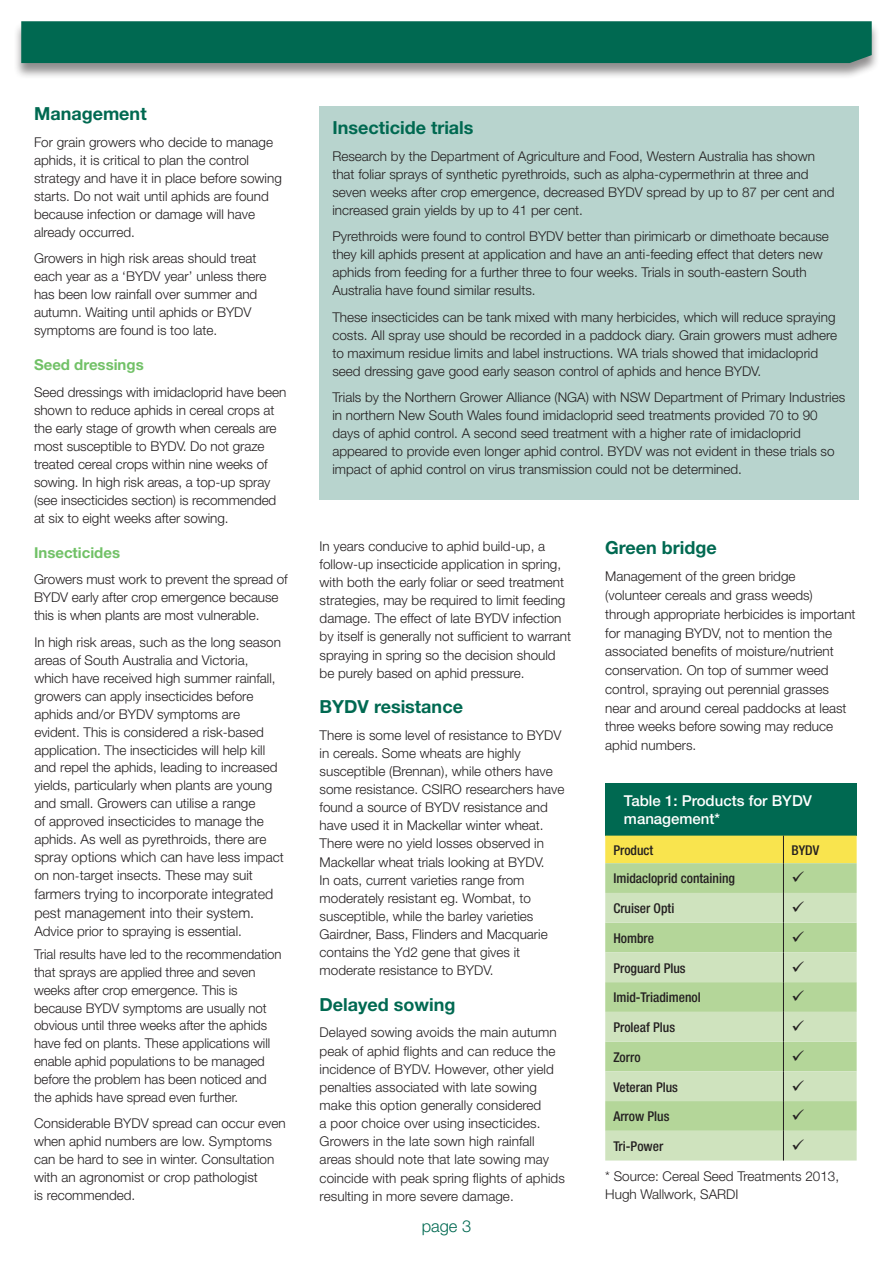
<style>
.page{position:relative;width:893px;height:1263px;background:#fff}
.page>*{position:absolute;margin:0;border:0;box-sizing:border-box;transform-origin:0 0}
._04__Crosshead_1{font:700 18px "Helvetica Neue";color:#006951}
._02__Head_title{font:300 16.5px "Helvetica Neue";color:#006951}
._04__Crosshead_2{font:500 15px/18px "Helvetica Neue";color:#fff}
._04__Crosshead_2-2{font:700 15px "Helvetica Neue";color:#71c167}
.Normal__Web{font:300 14.25px/18.9px "Helvetica Neue LT";color:#231f20}
.Normal__Web-2{font:300 14.1px "Helvetica Neue LT";color:#231f20}
.Normal__Web-3{font:300 13.5px/18px "Helvetica Neue";color:#231f20}
.t1{font:500 condensed 13.5px "Helvetica Neue";color:#231f20}
.s1{font-size:13.5px}
.s2{font-family:"Helvetica Neue";font-size:13.5px}
.s3{font-family:"Minion Pro";font-weight:400}
.s4{font-family:"Helvetica Neue LT"}
</style>
<div class="page">
<div style="left:13px;top:22px;width:867px;height:58px;background:#231f20;opacity:.5"></div>
<div style="left:21px;top:21px;width:851px;height:42px;background:#006951"></div>
<div style="left:605px;top:783px;width:252px;height:53px;background:#006951"></div>
<div style="left:605px;top:863px;width:252px;height:30px;background:#b4d699"></div>
<svg style="left:605px;top:893px;width:252px;height:267px;fill:#cfe3be"></svg>
<div style="left:605px;top:836px;width:252px;height:27px;background:#f9e44e"></div>
<hr style="left:783px;top:863px;width:1px;height:30px;background:#231f20">
<hr style="left:783px;top:893px;width:1px;height:30px;background:#231f20">
<svg style="left:783px;top:923px;width:1px;height:29px"></svg>
<hr style="left:783px;top:952px;width:1px;height:30px;background:#231f20">
<hr style="left:783px;top:982px;width:1px;height:30px;background:#231f20">
<svg style="left:783px;top:1012px;width:1px;height:29px"></svg>
<hr style="left:783px;top:1041px;width:1px;height:30px;background:#231f20">
<hr style="left:783px;top:1071px;width:1px;height:30px;background:#231f20">
<hr style="left:783px;top:1101px;width:1px;height:30px;background:#231f20">
<svg style="left:783px;top:1131px;width:1px;height:29px"></svg>
<div style="left:320px;top:106px;width:539px;height:394px;background:#b8d4ce"></div>
<svg style="left:793px;top:872px;width:11px;height:10px"></svg>
<svg style="left:793px;top:901px;width:11px;height:11px"></svg>
<svg style="left:793px;top:931px;width:11px;height:11px"></svg>
<svg style="left:793px;top:961px;width:11px;height:10px"></svg>
<svg style="left:793px;top:990px;width:11px;height:11px"></svg>
<svg style="left:793px;top:1020px;width:11px;height:11px"></svg>
<svg style="left:793px;top:1050px;width:11px;height:11px"></svg>
<svg style="left:793px;top:1080px;width:11px;height:10px"></svg>
<svg style="left:793px;top:1109px;width:11px;height:11px"></svg>
<svg style="left:793px;top:1139px;width:11px;height:11px"></svg>
<p class="_04__Crosshead_1" style="left:34px;top:103px;width:114px">Management</p>
<p class="Normal__Web-3" style="left:34px;top:133px;width:249px">For grain growers who decide to manage aphids, it is critical to plan the control strategy and have it in place before sowing starts. Do not wait until aphids are found because infection or damage will have already occurred.</p>
<p class="Normal__Web-3" style="left:34px;top:249px;width:234px">Growers in high risk areas should treat each year as a ‘BYDV year’ unless there has been low rainfall over summer and autumn. Waiting until aphids or BYDV symptoms are found is too late.</p>
<p class="_04__Crosshead_2-2" style="left:34px;top:356px;width:111px">Seed dressings</p>
<p class="Normal__Web-3" style="left:34px;top:383px;width:254px">Seed dressings with imidacloprid have been shown to reduce aphids in cereal crops at the early stage of growth when cereals are most susceptible to BYDV. Do not graze treated cereal crops within nine weeks of sowing. In high risk areas, a top-up spray (see insecticides section) is recommended at six to eight weeks after sowing.</p>
<p class="_04__Crosshead_2-2" style="left:34px;top:543px;width:88px">Insecticides</p>
<p class="Normal__Web-3" style="left:34px;top:570px;width:255px">Growers must work to prevent the spread of<br>BYDV early after crop emergence because this is when plants are most vulnerable.</p>
<p class="Normal__Web-3" style="left:34px;top:633px;width:248px">In high risk areas, such as the long season areas of South Australia and Victoria, which have received high summer rainfall, growers can apply insecticides before aphids and/or BYDV symptoms are evident. This is considered a risk-based application. The insecticides will help kill and repel the aphids, leading to increased yields, particularly when plants are young and small. Growers can utilise a range<br>of approved insecticides to manage the aphids. As well as pyrethroids, there are</p>
<p class="Normal__Web-2" style="left:34px;top:849px;width:251px">spray options which can <span class="s1">have</span> <span class="s2">less impact</span></p>
<p class="Normal__Web-3" style="left:34px;top:865px;width:220px">on non<span class="s3">-</span>target insects. These may suit</p>
<p class="Normal__Web" style="left:34px;top:884px;width:240px">farmers trying to incorporate integrated pest management into their system.</p>
<p class="Normal__Web-3" style="left:34px;top:922px;width:209px">Advice prior to spraying is essential.</p>
<p class="Normal__Web-3" style="left:34px;top:945px;width:249px">Trial results have led to the recommendation that sprays are applied three and seven weeks after crop emergence. This is because BYDV symptoms are usually not obvious until three weeks after the aphids have fed on plants. These applications will enable aphid populations to be managed before the problem has been noticed and the aphids have spread even further.</p>
<p class="Normal__Web-3" style="left:34px;top:1114px;width:253px">Considerable BYDV spread can occur even when aphid numbers are low. Symptoms can be hard to see in winter. Consultation with an agronomist or crop pathologist<br>is recommended.</p>
<p class="_04__Crosshead_1" style="left:332px;top:117px;width:143px">Insecticide trials</p>
<p class="Normal__Web-3" style="left:332px;top:147px;width:504px">Research by the Department of Agriculture and Food, Western Australia has shown that foliar sprays of synthetic pyrethroids, such as alpha-cypermethrin at three and seven weeks after crop emergence, decreased BYDV spread by up to 87 per cent and increased grain yields by up to 41 per cent.</p>
<p class="Normal__Web-3" style="left:332px;top:227px;width:498px">Pyrethroids were found to control BYDV better than pirimicarb or dimethoate because they kill aphids present at application and have an anti-feeding effect that deters new aphids from feeding for a further three to four weeks. Trials in south-eastern South Australia have found similar results.</p>
<p class="Normal__Web-3" style="left:332px;top:308px;width:506px">These insecticides can be tank mixed with many herbicides, which will reduce spraying costs. All spray use should be recorded in a paddock diary. Grain growers must adhere to maximum residue limits and label instructions. WA trials showed that imidacloprid seed dressing gave good early season control of aphids and hence BYDV.</p>
<p class="Normal__Web-3" style="left:332px;top:388px;width:514px">Trials by the Northern Grower Alliance (NGA) with NSW Department of Primary Industries in northern New South Wales found imidacloprid seed treatments provided 70 to 90 days of aphid control. A second seed treatment with a higher rate of imidacloprid appeared to provide even longer aphid control. BYDV was not evident in these trials so impact of aphid control on virus transmission could not be determined.</p>
<p class="Normal__Web-3" style="left:320px;top:536px;width:253px">In years conducive to aphid build-up<span class="s4">,</span> a follow-up insecticide application in spring, with both the early foliar or seed treatment strategies, may be required to limit feeding damage. The effect of late BYDV infection by itself is generally not sufficient to warrant spraying in spring so the decision should be purely based on aphid pressure.</p>
<p class="_04__Crosshead_1" style="left:320px;top:695px;width:145px">BYDV resistance</p>
<p class="Normal__Web-3" style="left:320px;top:725px;width:246px">There is some level of resistance <span class="s4">t</span>o BYDV in cereals. Some wheats are highly susceptible (Brennan), while others have some resistance. CSIRO researchers have found a source of BYDV resistance and have used it in Mackellar winter wheat.<br>There were no yield losses observed in Mackellar wheat trials looking at BYDV.<br>In oats, current varieties range from moderately resistant eg. Wombat, to susceptible, while the barley varieties Gairdner, Bass, Flinders and Macquarie contains the Yd2 gene that gives it moderate resistance to BYDV.</p>
<p class="_04__Crosshead_1" style="left:320px;top:993px;width:137px">Delayed sowing</p>
<p class="Normal__Web-3" style="left:320px;top:1023px;width:247px">Delayed sowing avoids the main autumn peak of aphid flights and can reduce the incidence of BYDV. However, other yield penalties associated with late sowing make this option generally considered<br>a poor choice over using insecticides.<br>Growers in the late sown high rainfall areas should note that late sowing may coincide with peak spring flights of aphids resulting in more severe damage.</p>
<p class="_02__Head_title" style="left:422px;top:1216px;width:51px">page 3</p>
<p class="_04__Crosshead_1" style="left:605px;top:537px;width:113px">Green bridge</p>
<p class="Normal__Web-3" style="left:605px;top:567px;width:252px;line-height:18.8px">Management of the green bridge<br>(volunteer cereals and grass weeds) through appropriate herbicides is important for managing BYDV, not to mention the associated benefits of moisture/nutrient conservation. On top of summer weed control, spraying out perennial grasses near and around cereal paddocks at least three weeks before sowing may reduce aphid numbers.</p>
<p class="_04__Crosshead_2" style="left:624px;top:791px;width:190px">Table 1: Products for BYDV management*</p>
<p class="t1" style="left:613px;top:842px;width:41px">Product</p>
<p class="t1" style="left:791px;top:842px;width:29px">BYDV</p>
<p class="t1" style="left:613px;top:870px;width:123px">Imidacloprid containing</p>
<p class="t1" style="left:613px;top:900px;width:62px">Cruiser Opti</p>
<p class="t1" style="left:613px;top:930px;width:42px">Hombre</p>
<p class="t1" style="left:613px;top:960px;width:74px">Proguard Plus</p>
<p class="t1" style="left:613px;top:989px;width:89px">Imid-Triadimenol</p>
<p class="t1" style="left:613px;top:1019px;width:63px">Proleaf Plus</p>
<p class="t1" style="left:613px;top:1049px;width:29px">Zorro</p>
<p class="t1" style="left:613px;top:1079px;width:66px">Veteran Plus</p>
<p class="t1" style="left:613px;top:1108px;width:58px">Arrow Plus</p>
<p class="t1" style="left:613px;top:1138px;width:51px">Tri-Power</p>
<p class="Normal__Web-3" style="left:605px;top:1167px;width:235px">* Source: Cereal Seed Treatments 2013,<br>Hugh Wallwork, SARDI</p>
</div>
